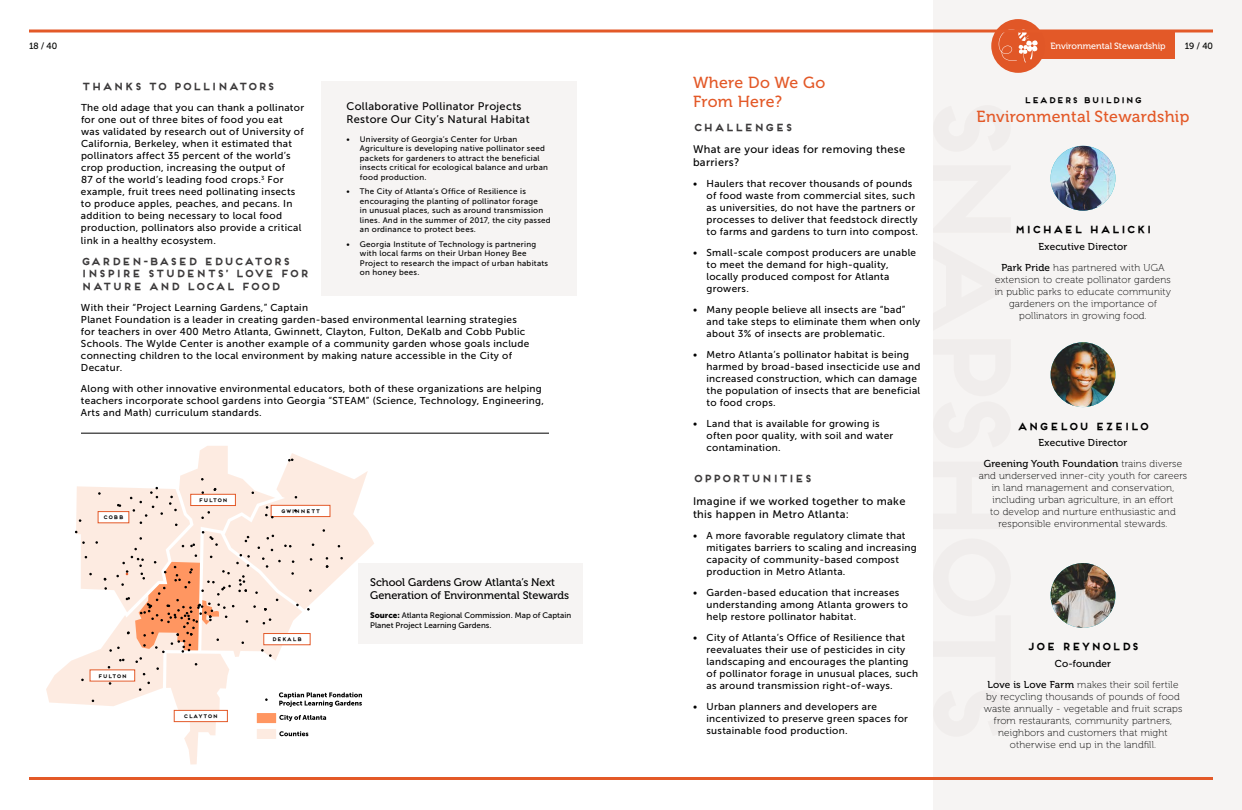
<style>
.page{position:relative;width:1242px;height:810px;background:#fff}
.page>*{position:absolute;margin:0;border:0;box-sizing:border-box;transform-origin:0 0}
.t1{font:16px/19.2px "Museo 500";letter-spacing:.02em;color:#e35928}
.t2{font:11px/13.2px "Museo Sans 500";letter-spacing:.03em;color:#000}
.t3{font:11px/13.2px "Museo 500";color:#000}
.t4{font:10px/12px "Museo Sans 500";letter-spacing:.03em;color:#000}
.t5{font:10px/12px "Museo 100";letter-spacing:.02em;color:#000;text-align:center}
.t6{font:700 10px/12px "Frontage";letter-spacing:.02em;color:#3c3a3b}
.t7{font:10px "Museo 500";letter-spacing:.02em;color:#000}
.t8{font:700 10px "Frontage";letter-spacing:.02em;color:#000}
.t9{font:9px "Museo 500";color:#fff}
.t10{font:9px "Museo 500";letter-spacing:-.005em;color:#040503}
.t11{font:8px/9.6px "Museo Sans 500";letter-spacing:.03em;color:#000}
.t12{font:8px/9.6px "Museo Sans 500";color:#000}
.t13{font:700 8px "Frontage";letter-spacing:.02em;color:#000}
.t14{font:700 5px "Frontage";letter-spacing:.02em;color:#000}
.s1{font-family:"Museo 500"}
.s2{font-family:"Museo Sans 900"}
</style>
<div class="page">
<div style="left:933px;top:0;width:309px;height:810px;background:#f6f4f3"></div>
<hr style="left:29px;top:30px;width:592px;height:2px;background:#e35928">
<div style="left:1041px;top:32px;width:134px;height:27px;background:#e35928"></div>
<hr style="left:29px;top:777px;width:592px;height:3px;background:#e35928">
<div style="left:991px;top:19px;width:54px;height:54px;background:#e15727;border-radius:50%"></div>
<svg style="left:999px;top:29px;width:39px;height:34px"></svg>
<div style="left:321px;top:81px;width:256px;height:215px;background:#f6f4f3"></div>
<img style="left:1051px;top:146px;width:64px;height:65px;border-radius:32px">
<img style="left:1051px;top:342px;width:64px;height:65px;border-radius:32px">
<img style="left:1051px;top:563px;width:64px;height:65px;border-radius:32px">
<hr style="left:621px;top:30px;width:592px;height:2px;background:#e35928">
<hr style="left:621px;top:777px;width:592px;height:3px;background:#e35928">
<svg style="left:46px;top:446px;width:182px;height:258px"></svg>
<svg style="left:75px;top:453px;width:299px;height:312px"></svg>
<hr style="left:81px;top:433px;width:468px;height:1px;background:#000">
<div style="left:359px;top:563px;width:224px;height:80px;background:#f6f4f3"></div>
<p class="t10" style="left:29px;top:41px;width:30px">18 / 40</p>
<p class="t9" style="left:1050px;top:41px;width:117px">Environmental Stewardship</p>
<p class="t6" style="left:81px;top:80px;width:195px">THANKS TO POLLINATORS</p>
<p class="t4" style="left:81px;top:102px;width:225px">The old adage that you can thank a pollinator for one out of three bites of food you eat<br>was validated by research out of University of California, Berkeley, when it estimated that pollinators affect 35 percent of the world’s crop production, increasing the output of<br>87 of the world’s leading food crops.<sup>3</sup> For example, fruit trees need pollinating insects to produce apples, peaches, and pecans. In addition to being necessary to local food production, pollinators also provide a critical</p>
<p class="t4" style="left:81px;top:235px;width:136px">link in a healthy ecosystem.</p>
<p class="t6" style="left:81px;top:255px;width:230px">GARDEN-BASED EDUCATORS<br>INSPIRE STUDENTS’ LOVE FOR</p>
<p class="t6" style="left:81px;top:281px;width:201px">NATURE AND LOCAL FOOD</p>
<p class="t4" style="left:81px;top:302px;width:450px">With their “Project Learning Gardens,” Captain<br>Planet Foundation is a leader in creating garden-based environmental learning strategies for teachers in over 400 Metro Atlanta, Gwinnett, Clayton, Fulton, DeKalb and Cobb Public Schools. The Wylde Center is another example of a community garden whose goals include connecting children to the local environment by making nature accessible in the City of Decatur.</p>
<p class="t4" style="left:81px;top:383px;width:465px">Along with other innovative environmental educators, both of these organizations are helping teachers incorporate school gardens into Georgia “STEAM” (Science, Technology, Engineering,<br>Arts and Math) curriculum standards.</p>
<p class="t10" style="left:1185px;top:41px;width:30px">19 / 40</p>
<p class="t1" style="left:693px;top:73px;width:134px">Where Do We Go<br>From Here?</p>
<p class="t6" style="left:693px;top:121px;width:101px">CHALLENGES</p>
<p class="t2" style="left:693px;top:143px;width:214px">What are your ideas for removing these barriers?</p>
<p class="t4" style="left:706px;top:178px;width:213px;text-indent:-14px">• Haulers that recover thousands of pounds of food waste from commercial sites, such as universities, do not have the partners or processes to deliver that feedstock directly to farms and gardens to turn into compost.</p>
<p class="t4" style="left:706px;top:247px;width:211px;text-indent:-14px">• Small-scale compost producers are unable to meet the demand for high-quality, locally produced compost for Atlanta growers.</p>
<p class="t4" style="left:706px;top:304px;width:215px;text-indent:-14px">• Many people believe all insects are “bad” and take steps to eliminate them when only about 3% of insects are problematic.</p>
<p class="t4" style="left:706px;top:349px;width:215px;text-indent:-14px">• Metro Atlanta’s pollinator habitat is being harmed by broad-based insecticide use and increased construction, which can damage the population of insects that are beneficial to food crops.</p>
<p class="t4" style="left:706px;top:418px;width:188px;text-indent:-14px">• Land that is available for growing is often poor quality, with soil and water contamination.</p>
<p class="t6" style="left:693px;top:472px;width:121px">OPPORTUNITIES</p>
<p class="t2" style="left:693px;top:494px;width:214px">Imagine if we worked together to make this happen in Metro Atlanta:</p>
<p class="t4" style="left:706px;top:529px;width:212px;text-indent:-14px">• A more favorable regulatory climate that mitigates barriers to scaling and increasing capacity of community-based compost production in Metro Atlanta.</p>
<p class="t4" style="left:706px;top:586px;width:203px;text-indent:-14px">• Garden-based education that increases understanding among Atlanta growers to help restore pollinator habitat.</p>
<p class="t4" style="left:706px;top:631px;width:213px;text-indent:-14px">• City of Atlanta’s Office of Resilience that reevaluates their use of pesticides in city landscaping and encourages the planting of pollinator forage in unusual places, such as around transmission right-of-ways.</p>
<p class="t4" style="left:706px;top:700px;width:203px;text-indent:-14px">• Urban planners and developers are incentivized to preserve green spaces for sustainable food production.</p>
<p class="t13" style="left:1024px;top:95px;width:120px">LEADERS BUILDING</p>
<p class="t1" style="left:977px;top:107px;width:214px">Environmental Stewardship</p>
<p class="t2" style="left:346px;top:99px;width:185px">Collaborative Pollinator Projects<br>Restore Our City’s Natural Habitat</p>
<p class="t11" style="left:360px;top:134px;width:190px;text-indent:-14px">• University of Georgia’s Center for Urban Agriculture is developing native pollinator seed packets for gardeners to attract the beneficial insects critical for ecological balance and urban food production.</p>
<p class="t11" style="left:360px;top:187px;width:192px;text-indent:-14px">• The City of Atlanta’s Office of Resilience is encouraging the planting of pollinator forage<br>in unusual places, such as around transmission lines. And in the summer of 2017, the city passed an ordinance to protect bees.</p>
<p class="t11" style="left:360px;top:239px;width:190px;text-indent:-14px">• Georgia Institute of Technology is partnering with local farms on their Urban Honey Bee Project to research the impact of urban habitats on honey bees.</p>
<p class="t8" style="left:1014px;top:223px;width:139px">MICHAEL HALICKI</p>
<p class="t7" style="left:1039px;top:241px;width:90px">Executive Director</p>
<p class="t5" style="left:995px;top:261px;width:178px"><span class="s1">Park Pride</span> has partnered with UGA extension to create pollinator gardens in public parks to educate community gardeners on the importance of pollinators in growing food.</p>
<p class="t8" style="left:1017px;top:420px;width:134px">ANGELOU EZEILO</p>
<p class="t7" style="left:1039px;top:437px;width:90px">Executive Director</p>
<p class="t5" style="left:979px;top:458px;width:210px"><span class="s1">Greening Youth Foundation</span> trains diverse and underserved inner-city youth for careers in land management and conservation, including urban agriculture, in an effort<br>to develop and nurture enthusiastic and responsible environmental stewards.</p>
<p class="t14" style="left:198px;top:497px;width:31px">FULTON</p>
<p class="t14" style="left:281px;top:508px;width:41px">GWINNETT</p>
<p class="t14" style="left:103px;top:514px;width:22px">COBB</p>
<p class="t3" style="left:370px;top:576px;width:201px">School Gardens Grow Atlanta’s Next<br>Generation of Environmental Stewards</p>
<p class="t12" style="left:370px;top:611px;width:203px"><span class="s2">Source:</span> Atlanta Regional Commission. Map of Captain<br>Planet Project Learning Gardens.</p>
<p class="t14" style="left:272px;top:636px;width:32px">DEKALB</p>
<p class="t8" style="left:1027px;top:641px;width:114px">JOE REYNOLDS</p>
<p class="t7" style="left:1055px;top:658px;width:58px">Co-founder</p>
<p class="t5" style="left:984px;top:679px;width:200px"><span class="s1">Love is Love Farm</span> makes their soil fertile by recycling thousands of pounds of food waste annually - vegetable and fruit scraps from restaurants, community partners, neighbors and customers that might otherwise end up in the landfill.</p>
<p class="t14" style="left:98px;top:673px;width:31px">FULTON</p>
<p class="t14" style="left:184px;top:713px;width:36px">CLAYTON</p>
</div>
